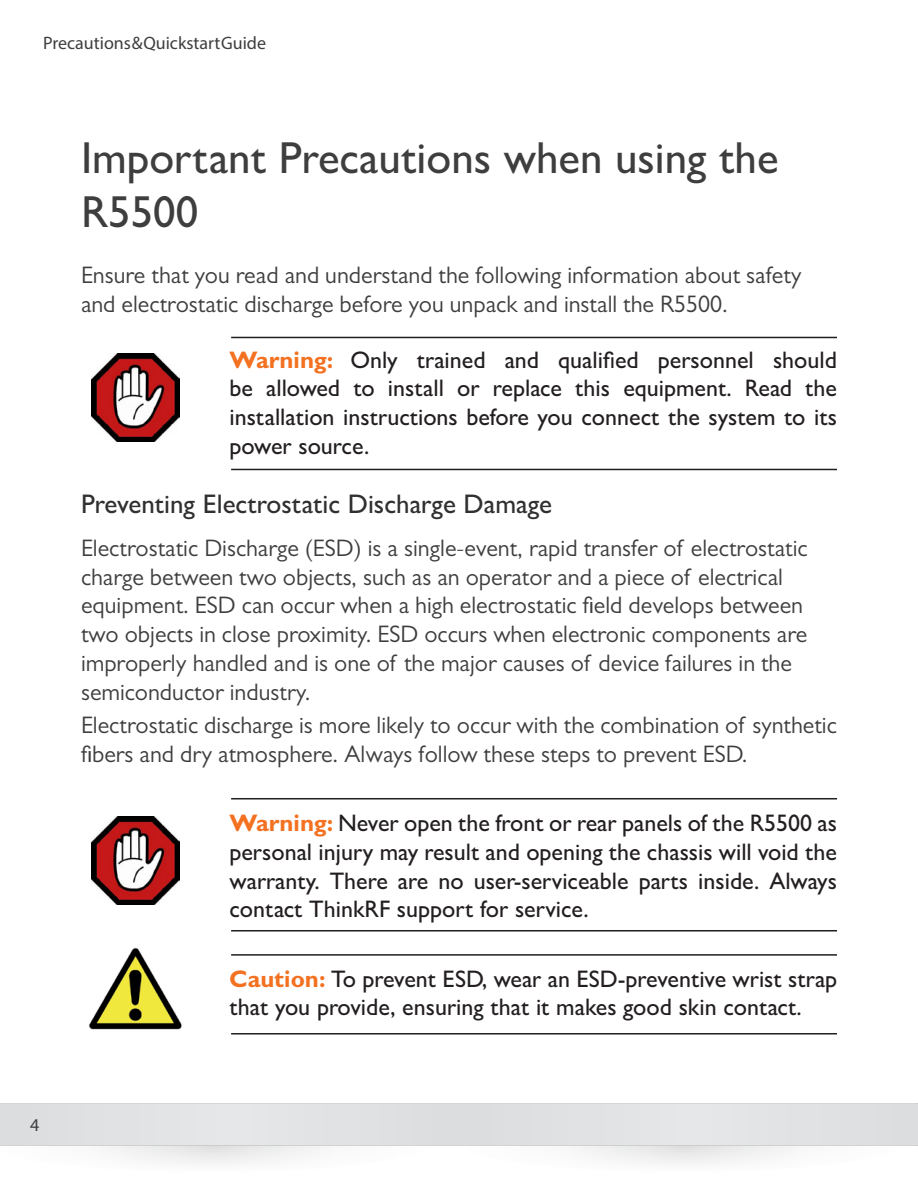
<style>
.page{position:relative;width:918px;height:1188px;background:#fff}
.page>*{position:absolute;margin:0;border:0;box-sizing:border-box;transform-origin:0 0}
.t1{font:500 45px/54px "Gill Sans MT Pro";color:#3e3e3f}
.t2{font:500 27px "Gill Sans MT Pro";color:#312f30}
.t3{font:24px/28.8px "Gill Sans MT Pro";color:#3e3e3f}
.t4{font:500 24px/28.8px "Gill Sans MT Pro";color:#231f20;text-align:justify}
.t5{font:18px "Myriad Pro";color:#3e3e3f}
.s1{font-weight:700;color:#f37121}
</style>
<div class="page">
<svg style="left:105px;top:1146px;width:218px;height:18px"></svg>
<svg style="left:460px;top:1112px;width:443px;height:60px"></svg>
<hr style="left:0;top:1103px;width:918px;height:2px;background:#c7c8ca">
<hr style="left:0;top:1144px;width:918px;height:2px;background:#c7c8ca">
<svg style="left:907px;top:1144px;width:11px;height:2px"></svg>
<div style="left:0;top:1105px;width:918px;height:39px;background:#e1e2e4"></div>
<hr style="left:917px;top:1105px;width:1px;height:39px;background:#dcdddf">
<img style="left:89px;top:947px;width:93px;height:83px">
<hr style="left:231px;top:954px;width:606px;height:2px;background:#231f20">
<hr style="left:231px;top:930px;width:606px;height:2px;background:#231f20">
<hr style="left:231px;top:469px;width:606px;height:1px;background:#231f20">
<hr style="left:231px;top:798px;width:606px;height:2px;background:#231f20">
<hr style="left:231px;top:337px;width:606px;height:1px;background:#231f20">
<hr style="left:231px;top:1033px;width:606px;height:2px;background:#231f20">
<img style="left:92px;top:816px;width:88px;height:88px">
<img style="left:92px;top:353px;width:88px;height:88px">
<p class="t5" style="left:43px;top:32px;width:224px">Precautions &amp; Quickstart Guide</p>
<p class="t1" style="left:81px;top:131px;width:699px">Important Precautions when using the<br>R5500</p>
<p class="t3" style="left:81px;top:260px;width:722px">Ensure that you read and understand the following information about safety and electrostatic discharge before you unpack and install the R5500.</p>
<p class="t4" style="left:230px;top:345px;width:609px"><span class="s1">Warning:</span> Only trained and qualified personnel should be allowed to install or replace this equipment. Read the installation instructions before you connect the system to its power source.</p>
<p class="t2" style="left:81px;top:488px;width:473px">Preventing Electrostatic Discharge Damage</p>
<p class="t3" style="left:81px;top:533px;width:728px">Electrostatic Discharge (ESD) is a single-event, rapid transfer of electrostatic charge between two objects, such as an operator and a piece of electrical equipment. ESD can occur when a high electrostatic field develops between two objects in close proximity. ESD occurs when electronic components are improperly handled and is one of the major causes of device failures in the semiconductor industry.</p>
<p class="t3" style="left:81px;top:710px;width:758px">Electrostatic discharge is more likely to occur with the combination of synthetic fibers and dry atmosphere. Always follow these steps to prevent ESD.</p>
<p class="t4" style="left:230px;top:808px;width:609px"><span class="s1">Warning:</span> Never open the front or rear panels of the R5500 as personal injury may result and opening the chassis will void the warranty. There are no user-serviceable parts inside. Always contact ThinkRF support for service.</p>
<p class="t5" style="left:30px;top:1114px;width:11px">4</p>
<p class="t4" style="left:230px;top:964px;width:609px"><span class="s1">Caution:</span> To prevent ESD, wear an ESD-preventive wrist strap that you provide, ensuring that it makes good skin contact.</p>
</div>
